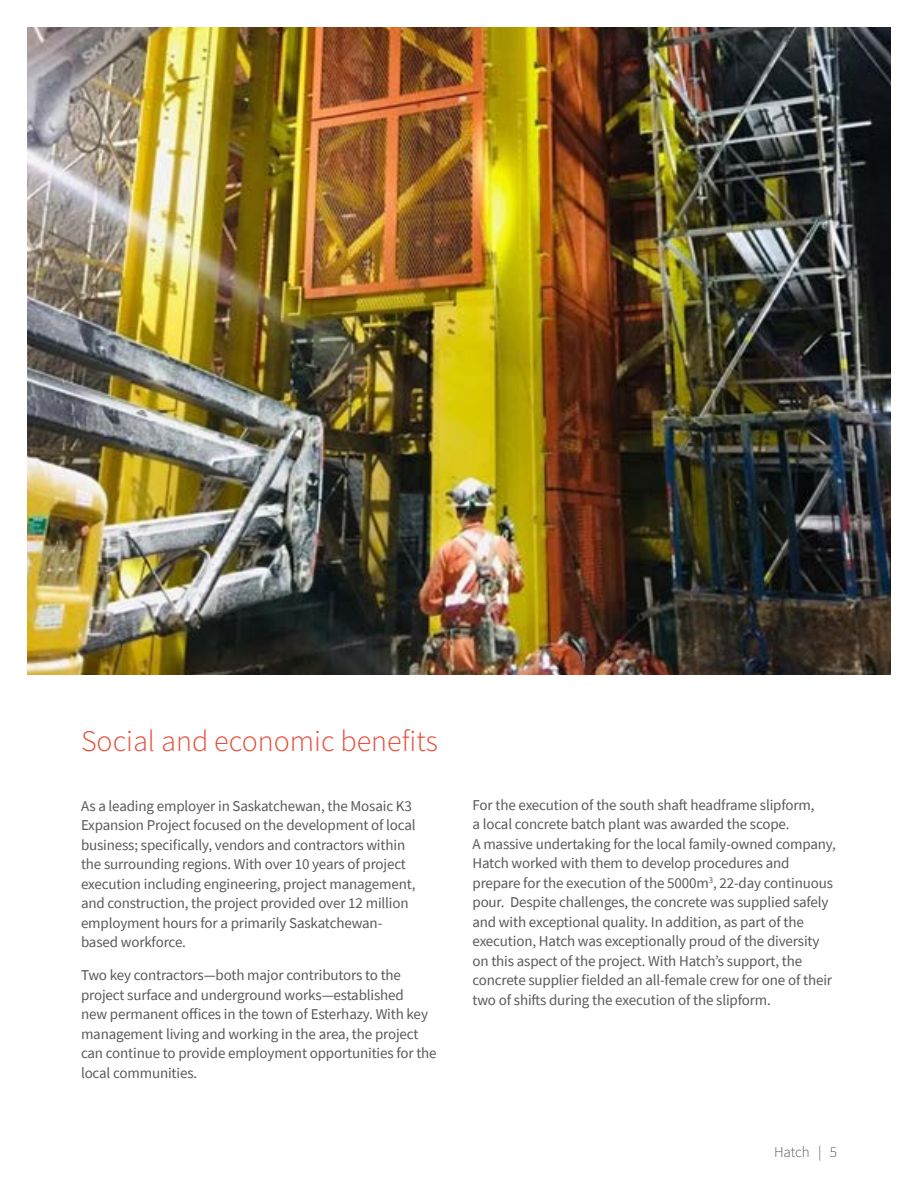
<style>
.page{position:relative;width:918px;height:1188px;background:#fff}
.page>*{position:absolute;margin:0;border:0;box-sizing:border-box;transform-origin:0 0}
.t1{font:300 30px "Source Sans Pro";color:#e84b38}
.t2{font:15px/19.5px "Source Sans Pro";letter-spacing:-.01em;color:#58595b}
.t3{font:300 15px "Source Sans Pro";letter-spacing:-.01em;color:#58595b}
</style>
<div class="page">
<img style="left:27px;top:27px;width:864px;height:648px">
<h1 class="t1" style="left:81px;top:723px;width:358px">Social and economic benefits</h1>
<p class="t2" style="left:81px;top:796px;width:336px">As a leading employer in Saskatchewan, the Mosaic K3<br>Expansion Project focused on the development of local business; specifically, vendors and contractors within the surrounding regions. With over 10 years of project execution including engineering, project management, and construction, the project provided over 12 million employment hours for a primarily Saskatchewan&shy;based workforce.</p>
<p class="t2" style="left:81px;top:966px;width:357px">Two key contractors—both major contributors to the project surface and underground works—established<br>new permanent offices in the town of Esterhazy. With key management living and working in the area, the project can continue to provide employment opportunities for the local communities.</p>
<p class="t2" style="left:472px;top:795px;width:365px">For the execution of the south shaft headframe slipform,<br>a local concrete batch plant was awarded the scope.<br>A massive undertaking for the local family-owned company, Hatch worked with them to develop procedures and prepare for the execution of the 5000m<sup>3</sup>, 22-day continuous pour. Despite challenges, the concrete was supplied safely and with exceptional quality. In addition, as part of the execution, Hatch was exceptionally proud of the diversity on this aspect of the project. With Hatch’s support, the concrete supplier fielded an all-female crew for one of their two of shifts during the execution of the slipform.</p>
<p class="t3" style="left:774px;top:1142px;width:64px">Hatch | 5</p>
</div>
